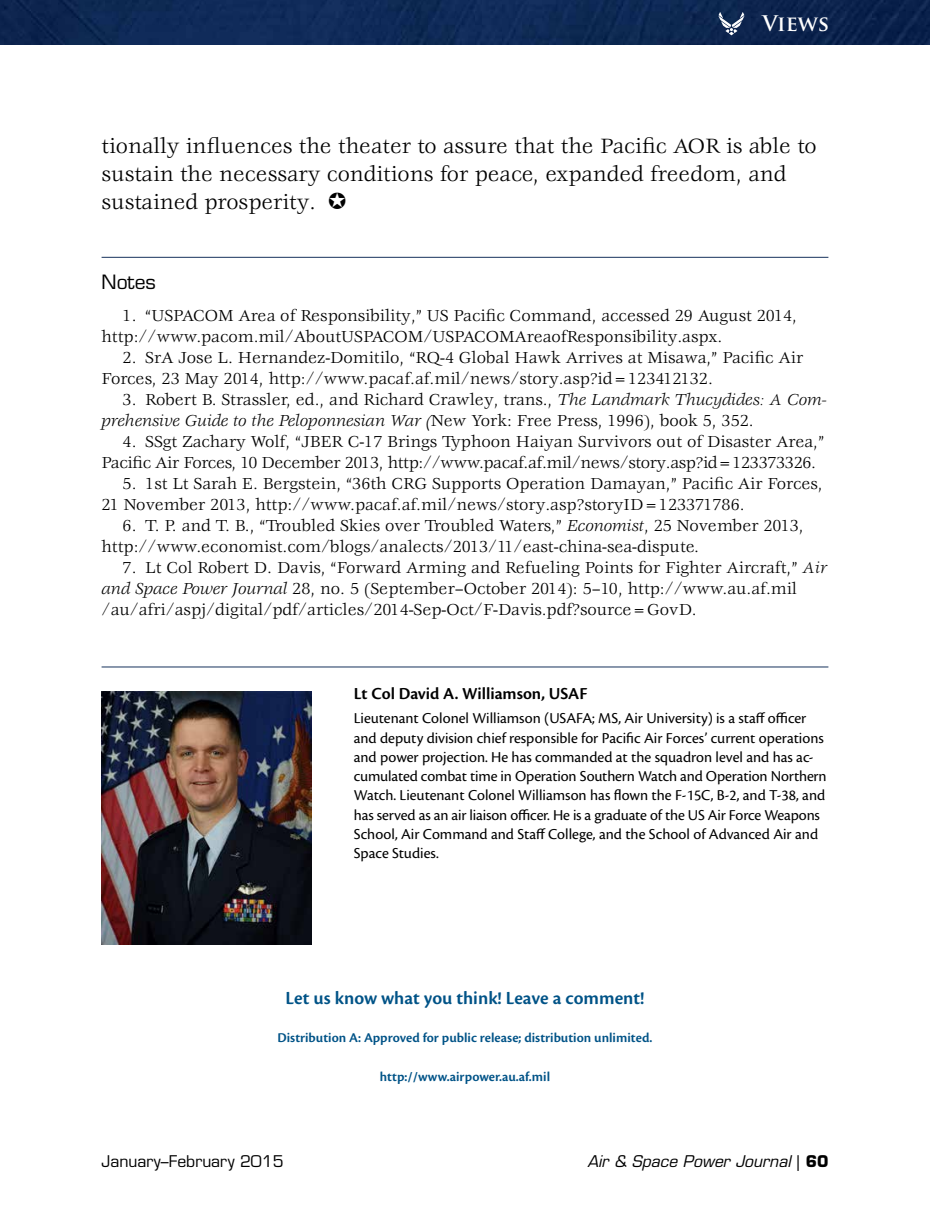
<style>
.page{position:relative;width:930px;height:1229px;background:#fff}
.page>*{position:absolute;margin:0;border:0;box-sizing:border-box;transform-origin:0 0}
.t1{font:22.75px/28px "Veljovic Std";color:#000}
.t2{font:700 21px "Trajan Pro";color:#fff}
.t3{font:600 19.25px "Cronos Pro";color:#005387}
.t4{font:19.25px "Eurostile LT Std";color:#000}
.t5{font:17.5px/21px "Veljovic Std";color:#000}
.t6{font:17.5px/21px "Veljovic Std";letter-spacing:-.02em;color:#000}
.t7{font:600 17.5px "Cronos Pro";color:#000}
.t8{font:15.75px/19.2px "Cronos Pro";letter-spacing:-.005em;color:#000}
.t9{font:italic 15.75px "Eurostile LT Std";color:#000}
.t10{font:15.75px "Eurostile LT Std";color:#000}
.t11{font:600 14px "Cronos Pro";color:#005387}
.s1{font-style:italic}
.s2{font-style:normal}
.s3{font-weight:700;font-style:normal}
</style>
<div class="page">
<img style="left:0;top:0;width:929px;height:45px">
<svg style="left:718px;top:12px;width:26px;height:23px"></svg>
<hr style="left:102px;top:257px;width:726px;height:1px;background:#16325c">
<hr style="left:102px;top:666px;width:726px;height:1px;background:#16325c">
<img style="left:102px;top:692px;width:210px;height:252px">
<p class="t2" style="left:762px;top:10px;width:68px">Views</p>
<h1 class="t1" style="left:102px;top:133px;width:716px">tionally influences the theater to assure that the Pacific AOR is able to sustain the necessary conditions for peace, expanded freedom, and sustained prosperity.</h1>
<p class="t4" style="left:102px;top:271px;width:56px">Notes</p>
<p class="t5" style="left:102px;top:306px;width:696px;text-indent:21px">1. “USPACOM Area of Responsibility,” US Pacific Command, accessed 29 August 2014, http://www.pacom.mil/AboutUSPACOM/USPACOMAreaofResponsibility.aspx.</p>
<p class="t5" style="left:102px;top:348px;width:702px;text-indent:21px">2. SrA Jose L. Hernandez-Domitilo, “RQ-4 Global Hawk Arrives at Misawa,” Pacific Air<br>Forces, 23 May 2014, http://www.pacaf.af.mil/news/story.asp?id=123412132.</p>
<p class="t5" style="left:102px;top:390px;width:726px;text-indent:21px">3. Robert B. Strassler, ed., and Richard Crawley, trans., <span class="s1">The Landmark Thucydides: A Com&shy;prehensive Guide to the Peloponnesian War (</span>New York: Free Press, 1996), book 5, 352.</p>
<p class="t6" style="left:102px;top:432px;width:724px;text-indent:21px">4. SSgt Zachary Wolf, “JBER C-17 Brings Typhoon Haiyan Survivors out of Disaster Area,”<br>Pacific Air Forces, 10 December 2013, http://www.pacaf.af.mil/news/story.asp?id=123373326.</p>
<p class="t5" style="left:102px;top:474px;width:722px;text-indent:21px">5. 1st Lt Sarah E. Bergstein, “36th CRG Supports Operation Damayan,” Pacific Air Forces,<br>21 November 2013, http://www.pacaf.af.mil/news/story.asp?storyID=123371786.</p>
<p class="t5" style="left:102px;top:516px;width:703px;text-indent:21px">6. T. P. and T. B., “Troubled Skies over Troubled Waters,” <span class="s1">Economist</span>, 25 November 2013, http://www.economist.com/blogs/analects/2013/11/east-china-sea-dispute.</p>
<p class="t5" style="left:102px;top:558px;width:727px;text-indent:21px">7. Lt Col Robert D. Davis, “Forward Arming and Refueling Points for Fighter Aircraft,” <span class="s1">Air and Space Power Journal</span> 28, no. 5 (September–October 2014): 5–10, http://www.au.af.mil /au/afri/aspj/digital/pdf/articles/2014-Sep-Oct/F-Davis.pdf?source=GovD.</p>
<p class="t7" style="left:354px;top:683px;width:235px">Lt Col David A. Williamson, USAF</p>
<p class="t8" style="left:354px;top:709px;width:474px">Lieutenant Colonel Williamson (USAFA; MS, Air University) is a staff officer and deputy division chief responsible for Pacific Air Forces’ current operations and power projection. He has commanded at the squadron level and has ac&shy;cumulated combat time in Operation Southern Watch and Operation Northern Watch. Lieutenant Colonel Williamson has flown the F-15C, B-2, and T-38, and has served as an air liaison officer. He is a graduate of the US Air Force Weapons School, Air Command and Staff College, and the School of Advanced Air and Space Studies.</p>
<p class="t3" style="left:285px;top:986px;width:360px">Let us know what you think! Leave a comment!</p>
<p class="t11" style="left:277px;top:1029px;width:376px">Distribution A: Approved for public release; distribution unlimited.</p>
<p class="t11" style="left:380px;top:1068px;width:172px">http://www.airpower.au.af.mil</p>
<p class="t10" style="left:102px;top:1152px;width:183px">January–February 2015</p>
<p class="t9" style="left:587px;top:1152px;width:242px">Air &amp; Space Power Journal <span class="s2">|</span> <span class="s3">60</span></p>
</div>
